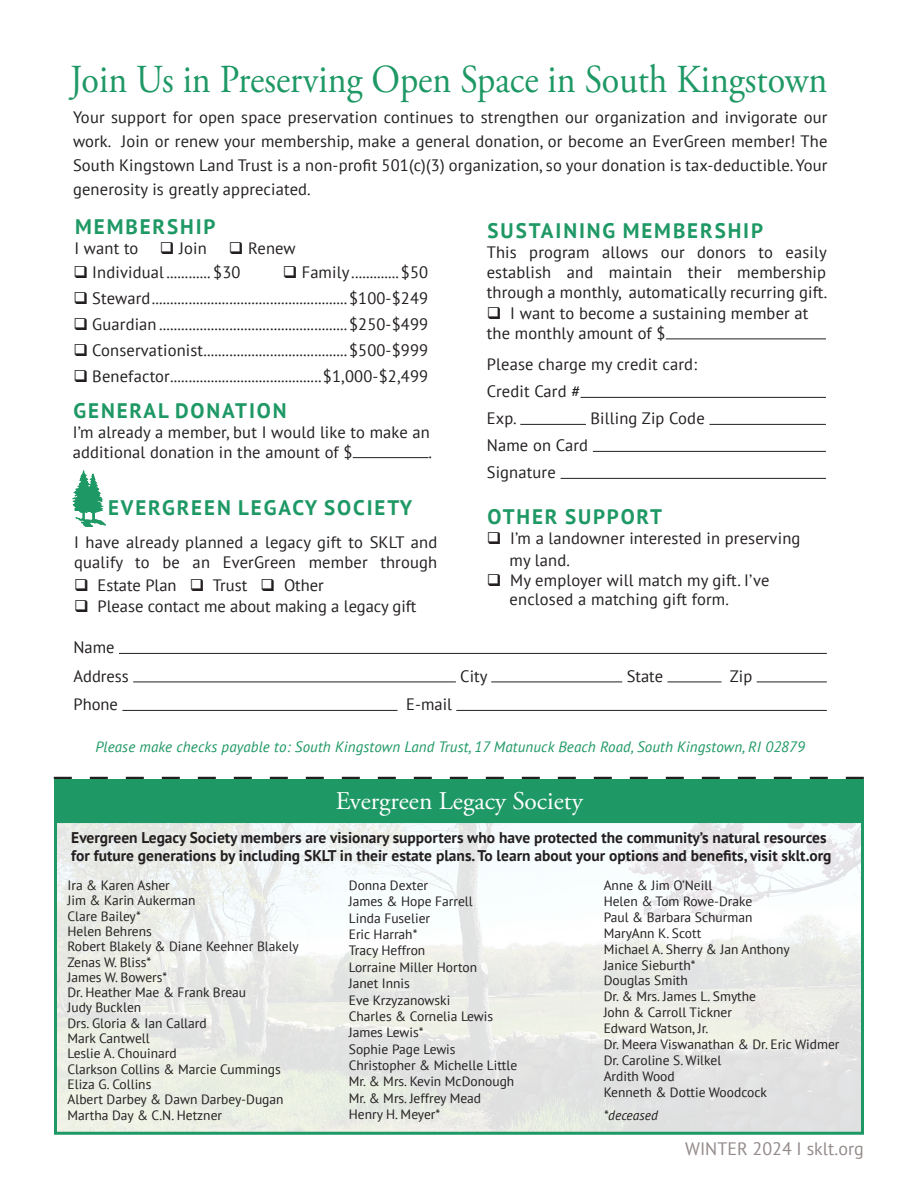
<style>
.page{position:relative;width:918px;height:1188px;background:#fff}
.page>*{position:absolute;margin:0;border:0;box-sizing:border-box;transform-origin:0 0}
.t1{font:39.6px "Adobe Garamond Pro";letter-spacing:-.01em;color:#1e9864;scale:.91 1}
.t2{font:25.5px "Adobe Garamond Pro";letter-spacing:-.01em;color:#fff}
.Body_Copy{font:700 21px "PT Sans";letter-spacing:.09em;color:#1e9864}
.Head_1{font:700 21px "PT Sans";letter-spacing:.09em;color:#1e9864}
.t3{font:18px "PT Sans";color:#948a8a}
.Body_Copy-2{font:16.5px/24px "PT Sans";letter-spacing:.01em;color:#231f20}
.t4{font:700 15.45px/18px "PT Sans";color:#231f20}
.t5{font:italic 15px "PT Sans";letter-spacing:.01em;color:#1e9864}
.t6{font:13.5px/15.9px "PT Sans";color:#231f20}
.t7{font:italic 13.5px "PT Sans";color:#231f20}
</style>
<div class="page">
<img style="left:58px;top:824px;width:802px;height:307px">
<hr style="left:119px;top:653px;width:708px;height:1px;background:#231f20">
<hr style="left:133px;top:682px;width:323px;height:1px;background:#231f20">
<hr style="left:491px;top:682px;width:131px;height:1px;background:#231f20">
<hr style="left:667px;top:682px;width:54px;height:1px;background:#231f20">
<hr style="left:757px;top:682px;width:70px;height:1px;background:#231f20">
<hr style="left:122px;top:710px;width:275px;height:1px;background:#231f20">
<hr style="left:456px;top:710px;width:371px;height:1px;background:#231f20">
<hr style="left:666px;top:339px;width:160px;height:1px;background:#231f20">
<hr style="left:581px;top:397px;width:245px;height:1px;background:#231f20">
<hr style="left:520px;top:424px;width:66px;height:1px;background:#231f20">
<hr style="left:709px;top:424px;width:117px;height:1px;background:#231f20">
<hr style="left:593px;top:451px;width:233px;height:1px;background:#231f20">
<hr style="left:561px;top:478px;width:265px;height:1px;background:#231f20">
<svg style="left:73px;top:471px;width:33px;height:56px"></svg>
<hr style="left:353px;top:457px;width:76px;height:1px;background:#231f20">
<div style="left:55px;top:779px;width:809px;height:42px;background:#1e9864"></div>
<svg style="left:54px;top:777px;width:810px;height:2px"></svg>
<div style="left:54px;top:820px;width:810px;height:315px;border:3px solid #1e9864"></div>
<p class="t1" style="left:70px;top:56px;width:833px">Join Us in Preserving Open Space in South Kingstown</p>
<p class="Body_Copy-2" style="left:73px;top:105px;width:756px;text-align:justify">Your support for open space preservation continues to strengthen our organization and invigorate our work. Join or renew your membership, make a general donation, or become an EverGreen member! The South Kingstown Land Trust is a non-profit 501(c)(3) organization, so your donation is tax-deductible. Your generosity is greatly appreciated.</p>
<p class="Body_Copy" style="left:75px;top:213px;width:142px">MEMBERSHIP</p>
<p class="Body_Copy-2" style="left:74px;top:236px;width:66px">I want to</p>
<p class="Body_Copy-2" style="left:160px;top:236px;width:49px">❑ Join</p>
<p class="Body_Copy-2" style="left:229px;top:236px;width:68px">❑ Renew</p>
<p class="Body_Copy" style="left:488px;top:216px;width:277px">SUSTAINING MEMBERSHIP</p>
<p class="Body_Copy-2" style="left:487px;top:242px;width:342px;line-height:20.2px;text-align:justify">This program allows our donors to easily establish and maintain their membership through a monthly, automatically recurring gift.</p>
<p class="Body_Copy-2" style="left:487px;top:302px;width:323px;line-height:20.2px">❑ I want to become a sustaining member at the monthly amount of $</p>
<p class="Body_Copy-2" style="left:487px;top:352px;width:212px">Please charge my credit card:</p>
<p class="Body_Copy-2" style="left:487px;top:379px;width:95px">Credit Card #</p>
<p class="Body_Copy-2" style="left:487px;top:406px;width:32px">Exp.</p>
<p class="Body_Copy-2" style="left:591px;top:406px;width:116px">Billing Zip Code</p>
<p class="Body_Copy-2" style="left:487px;top:433px;width:103px">Name on Card</p>
<p class="Body_Copy-2" style="left:487px;top:460px;width:71px">Signature</p>
<p class="Body_Copy-2" style="left:73px;top:260px;width:169px">❑ Individual ............ $30</p>
<p class="Body_Copy-2" style="left:283px;top:260px;width:147px">❑ Family.............$50</p>
<p class="Body_Copy-2" style="left:73px;top:286px;width:356px">❑ Steward.....................................................$100-$249</p>
<p class="Body_Copy-2" style="left:73px;top:312px;width:356px">❑ Guardian ...................................................$250-$499</p>
<p class="Body_Copy-2" style="left:73px;top:338px;width:356px">❑ Conservationist.......................................$500-$999</p>
<p class="Body_Copy-2" style="left:73px;top:364px;width:356px">❑ Benefactor.........................................$1,000-$2,499</p>
<p class="Body_Copy" style="left:74px;top:397px;width:215px">GENERAL DONATION</p>
<p class="Body_Copy-2" style="left:73px;top:422px;width:359px;line-height:19.8px">I’m already a member, but I would like to make an additional donation in the amount of $</p>
<p class="Body_Copy-2" style="left:429px;top:439px;width:5px">.</p>
<p class="Head_1" style="left:108px;top:494px;width:306px">EVERGREEN LEGACY SOCIETY</p>
<p class="Body_Copy-2" style="left:74px;top:532px;width:365px;line-height:19.8px">I have already planned a legacy gift to SKLT and qualify to be an EverGreen member through</p>
<p class="Body_Copy-2" style="left:74px;top:573px;width:251px">❑ Estate Plan ❑ Trust ❑ Other</p>
<p class="Body_Copy-2" style="left:74px;top:594px;width:344px">❑ Please contact me about making a legacy gift</p>
<p class="Body_Copy" style="left:488px;top:503px;width:176px">OTHER SUPPORT</p>
<p class="Body_Copy-2" style="left:510px;top:527px;width:292px;line-height:21.6px;text-indent:-23px">❑ I’m a landowner interested in preserving my land.</p>
<p class="Body_Copy-2" style="left:510px;top:570px;width:261px;line-height:19.8px;text-indent:-23px">❑ My employer will match my gift. I’ve enclosed a matching gift form.</p>
<p class="Body_Copy-2" style="left:74px;top:635px;width:43px">Name</p>
<p class="Body_Copy-2" style="left:74px;top:664px;width:57px">Address</p>
<p class="Body_Copy-2" style="left:460px;top:664px;width:29px">City</p>
<p class="Body_Copy-2" style="left:627px;top:664px;width:38px">State</p>
<p class="Body_Copy-2" style="left:730px;top:664px;width:24px">Zip</p>
<p class="Body_Copy-2" style="left:74px;top:692px;width:46px">Phone</p>
<p class="Body_Copy-2" style="left:406px;top:692px;width:47px">E-mail</p>
<p class="t5" style="left:95px;top:738px;width:711px">Please make checks payable to: South Kingstown Land Trust, 17 Matunuck Beach Road, South Kingstown, RI 02879</p>
<p class="t2" style="left:336px;top:786px;width:249px">Evergreen Legacy Society</p>
<p class="t4" style="left:71px;top:829px;width:762px">Evergreen Legacy Society members are visionary supporters who have protected the community’s natural resources for future generations by including SKLT in their estate plans. To learn about your options and benefits, visit sklt.org</p>
<p class="t6" style="left:68px;top:877px;width:104px">Ira &amp; Karen Asher</p>
<p class="t6" style="left:68px;top:892px;width:129px">Jim &amp; Karin Aukerman</p>
<p class="t6" style="left:68px;top:908px;width:75px">Clare Bailey*</p>
<p class="t6" style="left:68px;top:923px;width:86px">Helen Behrens</p>
<p class="t6" style="left:68px;top:938px;width:233px">Robert Blakely &amp; Diane Keehner Blakely</p>
<p class="t6" style="left:68px;top:954px;width:85px">Zenas W. Bliss*</p>
<p class="t6" style="left:68px;top:969px;width:101px">James W. Bowers*</p>
<p class="t6" style="left:68px;top:984px;width:180px">Dr. Heather Mae &amp; Frank Breau</p>
<p class="t6" style="left:68px;top:999px;width:75px">Judy Bucklen</p>
<p class="t6" style="left:68px;top:1015px;width:141px">Drs. Gloria &amp; Ian Callard</p>
<p class="t6" style="left:68px;top:1030px;width:84px">Mark Cantwell</p>
<p class="t6" style="left:68px;top:1045px;width:111px">Leslie A. Chouinard</p>
<p class="t6" style="left:68px;top:1061px;width:215px">Clarkson Collins &amp; Marcie Cummings</p>
<p class="t6" style="left:68px;top:1076px;width:85px">Eliza G. Collins</p>
<p class="t6" style="left:68px;top:1091px;width:218px">Albert Darbey &amp; Dawn Darbey-Dugan</p>
<p class="t6" style="left:68px;top:1107px;width:156px">Martha Day &amp; C.N. Hetzner</p>
<p class="t6" style="left:349px;top:877px;width:81px">Donna Dexter</p>
<p class="t6" style="left:349px;top:893px;width:125px">James &amp; Hope Farrell</p>
<p class="t6" style="left:349px;top:910px;width:83px">Linda Fuselier</p>
<p class="t6" style="left:349px;top:926px;width:70px">Eric Harrah*</p>
<p class="t6" style="left:349px;top:942px;width:78px">Tracy Heffron</p>
<p class="t6" style="left:349px;top:959px;width:130px">Lorraine Miller Horton</p>
<p class="t6" style="left:349px;top:975px;width:63px">Janet Innis</p>
<p class="t6" style="left:349px;top:992px;width:103px">Eve Krzyzanowski</p>
<p class="t6" style="left:349px;top:1008px;width:146px">Charles &amp; Cornelia Lewis</p>
<p class="t6" style="left:349px;top:1024px;width:76px">James Lewis*</p>
<p class="t6" style="left:349px;top:1041px;width:108px">Sophie Page Lewis</p>
<p class="t6" style="left:349px;top:1057px;width:170px">Christopher &amp; Michelle Little</p>
<p class="t6" style="left:349px;top:1073px;width:167px">Mr. &amp; Mrs. Kevin McDonough</p>
<p class="t6" style="left:349px;top:1090px;width:134px">Mr. &amp; Mrs. Jeffrey Mead</p>
<p class="t6" style="left:349px;top:1106px;width:93px">Henry H. Meyer*</p>
<p class="t6" style="left:604px;top:877px;width:150px">Anne &amp; Jim O’Neill<br>Helen &amp; Tom Rowe-Drake</p>
<p class="t6" style="left:604px;top:909px;width:150px">Paul &amp; Barbara Schurman</p>
<p class="t6" style="left:604px;top:925px;width:99px">MaryAnn K. Scott</p>
<p class="t6" style="left:604px;top:941px;width:188px">Michael A. Sherry &amp; Jan Anthony</p>
<p class="t6" style="left:604px;top:957px;width:93px">Janice Sieburth*</p>
<p class="t6" style="left:604px;top:972px;width:86px">Douglas Smith</p>
<p class="t6" style="left:604px;top:988px;width:154px">Dr. &amp; Mrs. James L. Smythe</p>
<p class="t6" style="left:604px;top:1004px;width:130px">John &amp; Carroll Tickner</p>
<p class="t6" style="left:604px;top:1020px;width:106px">Edward Watson, Jr.</p>
<p class="t6" style="left:604px;top:1036px;width:237px">Dr. Meera Viswanathan &amp; Dr. Eric Widmer</p>
<p class="t6" style="left:604px;top:1052px;width:119px">Dr. Caroline S. Wilkel</p>
<p class="t6" style="left:604px;top:1068px;width:73px">Ardith Wood</p>
<p class="t6" style="left:604px;top:1084px;width:165px">Kenneth &amp; Dottie Woodcock</p>
<p class="t7" style="left:604px;top:1106px;width:56px">*deceased</p>
<p class="t3" style="left:685px;top:1137px;width:180px">WINTER 2024 I sklt.org</p>
</div>
